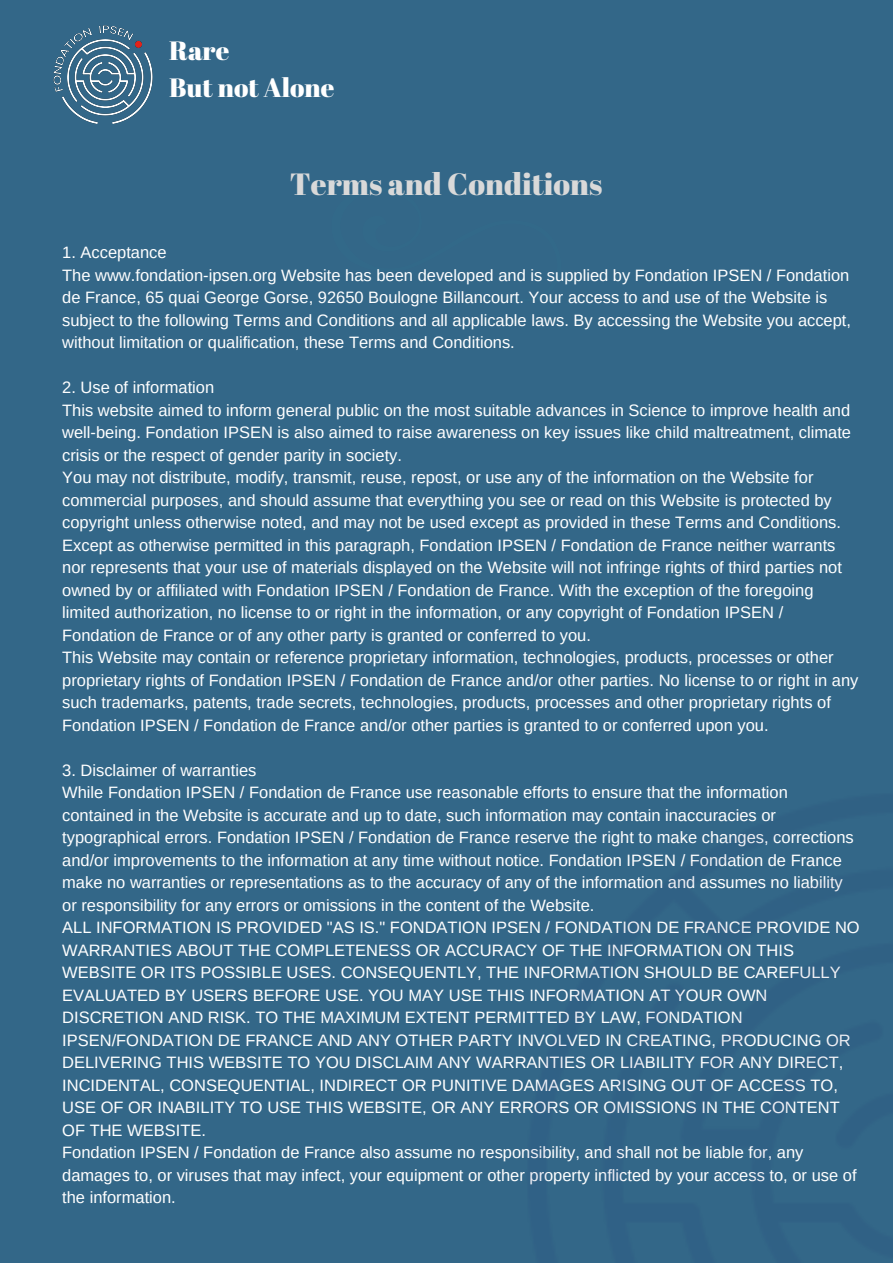
<style>
.page{position:relative;width:893px;height:1264px;background:#fff}
.page>*{position:absolute;margin:0;border:0;box-sizing:border-box;transform-origin:0 0}
.t1{font:30.75px "Abril Fatface";color:#d9d9d9}
.t2{font:26.4px/36.8px "Abril Fatface";color:#fff}
.t3{font:16.5px/22.5px "Arimo";color:#fff}
</style>
<div class="page">
<div style="left:0;top:0;width:892px;height:1262px;background:#336788"></div>
<img style="left:53px;top:25px;width:100px;height:99px">
<h2 class="t2" style="left:169px;top:32px;width:167px">Rare<br>But not Alone</h2>
<h1 class="t1" style="left:290px;top:162px;width:314px">Terms and Conditions</h1>
<p class="t3" style="left:62px;top:241px;width:790px">1. Acceptance<br>The www.fondation-ipsen.org Website has been developed and is supplied by Fondation IPSEN / Fondation de France, 65 quai George Gorse, 92650 Boulogne Billancourt. Your access to and use of the Website is subject to the following Terms and Conditions and all applicable laws. By accessing the Website you accept, without limitation or qualification, these Terms and Conditions.</p>
<p class="t3" style="left:62px;top:376px;width:797px">2. Use of information<br>This website aimed to inform general public on the most suitable advances in Science to improve health and well-being. Fondation IPSEN is also aimed to raise awareness on key issues like child maltreatment, climate crisis or the respect of gender parity in society.<br>You may not distribute, modify, transmit, reuse, repost, or use any of the information on the Website for commercial purposes, and should assume that everything you see or read on this Website is protected by copyright unless otherwise noted, and may not be used except as provided in these Terms and Conditions.<br>Except as otherwise permitted in this paragraph, Fondation IPSEN / Fondation de France neither warrants nor represents that your use of materials displayed on the Website will not infringe rights of third parties not owned by or affiliated with Fondation IPSEN / Fondation de France. With the exception of the foregoing limited authorization, no license to or right in the information, or any copyright of Fondation IPSEN / Fondation de France or of any other party is granted or conferred to you.<br>This Website may contain or reference proprietary information, technologies, products, processes or other proprietary rights of Fondation IPSEN / Fondation de France and/or other parties. No license to or right in any such trademarks, patents, trade secrets, technologies, products, processes and other proprietary rights of Fondation IPSEN / Fondation de France and/or other parties is granted to or conferred upon you.</p>
<p class="t3" style="left:62px;top:758px;width:799px">3. Disclaimer of warranties<br>While Fondation IPSEN / Fondation de France use reasonable efforts to ensure that the information contained in the Website is accurate and up to date, such information may contain inaccuracies or typographical errors. Fondation IPSEN / Fondation de France reserve the right to make changes, corrections and/or improvements to the information at any time without notice. Fondation IPSEN / Fondation de France make no warranties or representations as to the accuracy of any of the information and assumes no liability or responsibility for any errors or omissions in the content of the Website.<br>ALL INFORMATION IS PROVIDED "AS IS." FONDATION IPSEN / FONDATION DE FRANCE PROVIDE NO WARRANTIES ABOUT THE COMPLETENESS OR ACCURACY OF THE INFORMATION ON THIS WEBSITE OR ITS POSSIBLE USES. CONSEQUENTLY, THE INFORMATION SHOULD BE CAREFULLY EVALUATED BY USERS BEFORE USE. YOU MAY USE THIS INFORMATION AT YOUR OWN DISCRETION AND RISK. TO THE MAXIMUM EXTENT PERMITTED BY LAW, FONDATION IPSEN/FONDATION DE FRANCE AND ANY OTHER PARTY INVOLVED IN CREATING, PRODUCING OR DELIVERING THIS WEBSITE TO YOU DISCLAIM ANY WARRANTIES OR LIABILITY FOR ANY DIRECT, INCIDENTAL, CONSEQUENTIAL, INDIRECT OR PUNITIVE DAMAGES ARISING OUT OF ACCESS TO, USE OF OR INABILITY TO USE THIS WEBSITE, OR ANY ERRORS OR OMISSIONS IN THE CONTENT OF THE WEBSITE.<br>Fondation IPSEN / Fondation de France also assume no responsibility, and shall not be liable for, any damages to, or viruses that may infect, your equipment or other property inflicted by your access to, or use of the information.</p>
</div>
